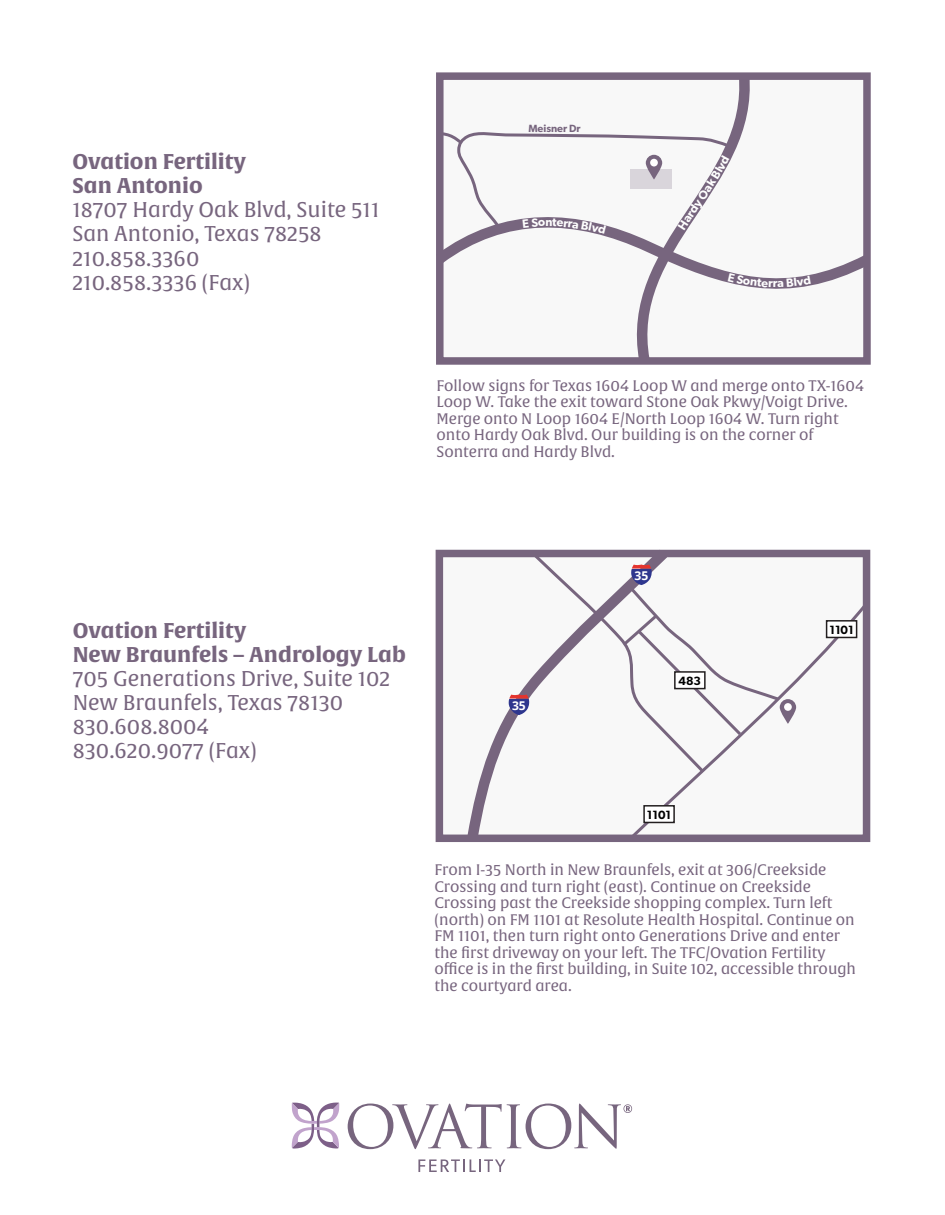
<style>
.page{position:relative;width:945px;height:1215px;background:#fff}
.page>*{position:absolute;margin:0;border:0;box-sizing:border-box;transform-origin:0 0}
.t1{font:21px/24px "Alverata Informal";color:#77657e}
.t2{font:700 21px/24px "Alverata Informal";color:#77657e}
.t3{font:15px/16.5px "Alverata Informal";color:#77657e}
.t4{font:700 12.15px "Open Sans";color:#fff}
.t5{font:600 12px "Gibson";color:#000}
.t6{font:600 12px "Gibson";color:#fff}
.t7{font:600 10.5px "Gibson";letter-spacing:-.01em;color:#77657e}
</style>
<div class="page">
<svg style="left:292px;top:1103px;width:47px;height:46px"></svg>
<svg style="left:348px;top:1104px;width:284px;height:45px"></svg>
<svg style="left:418px;top:1159px;width:87px;height:13px"></svg>
<div style="left:439px;top:76px;width:427px;height:285px;background:#f8f8f8"></div>
<div style="left:436px;top:72px;width:435px;height:293px;border:8px solid #77657e"></div>
<svg style="left:811px;top:200px;width:60px;height:102px"></svg>
<div style="left:438px;top:554px;width:428px;height:285px;background:#f8f8f8"></div>
<div style="left:436px;top:550px;width:434px;height:292px;border:8px solid #77657e"></div>
<svg style="left:460px;top:549px;width:167px;height:293px"></svg>
<svg style="left:627px;top:599px;width:244px;height:243px"></svg>
<svg style="left:780px;top:699px;width:16px;height:25px"></svg>
<div style="left:784px;top:703px;width:8px;height:8px;background:#fff;border-radius:50%"></div>
<div style="left:826px;top:620px;width:31px;height:18px;background:#fff;border:2px solid #231f20"></div>
<div style="left:643px;top:805px;width:32px;height:18px;background:#fff;border:2px solid #231f20"></div>
<svg style="left:509px;top:549px;width:273px;height:227px"></svg>
<svg style="left:436px;top:72px;width:375px;height:293px"></svg>
<h1 class="t2" style="left:72px;top:150px;width:175px">Ovation Fertility<br>San Antonio</h1>
<h1 class="t1" style="left:72px;top:199px;width:309px">18707 Hardy Oak Blvd, Suite 511<br>San Antonio, Texas 78258<br>210.858.3360<br>210.858.3336 (Fax)</h1>
<p class="t7" style="left:528px;top:122px;width:54px">Meisner Dr</p>
<p class="t6" style="left:773px;top:276px;width:6px">r</p>
<p class="t3" style="left:436px;top:377px;width:429px">Follow signs for Texas 1604 Loop W and merge onto TX-1604<br>Loop W. Take the exit toward Stone Oak Pkwy/Voigt Drive.<br>Merge onto N Loop 1604 E/North Loop 1604 W. Turn right onto Hardy Oak Blvd. Our building is on the corner of Sonterra and Hardy Blvd.</p>
<h1 class="t2" style="left:73px;top:619px;width:335px">Ovation Fertility<br>New Braunfels – Andrology Lab</h1>
<h1 class="t1" style="left:73px;top:667px;width:319px">705 Generations Drive, Suite 102<br>New Braunfels, Texas 78130<br>830.608.8004<br>830.620.9077 (Fax)</h1>
<p class="t4" style="left:512px;top:697px;width:15px">35</p>
<p class="t4" style="left:635px;top:567px;width:15px">35</p>
<p class="t5" style="left:679px;top:673px;width:24px">483</p>
<p class="t5" style="left:647px;top:807px;width:26px">1101</p>
<p class="t5" style="left:829px;top:622px;width:26px">1101</p>
<p class="t3" style="left:435px;top:862px;width:423px">From I-35 North in New Braunfels, exit at 306/Creekside Crossing and turn right (east). Continue on Creekside Crossing past the Creekside shopping complex. Turn left (north) on FM 1101 at Resolute Health Hospital. Continue on FM 1101, then turn right onto Generations Drive and enter the first driveway on your left. The TFC/Ovation Fertility office is in the first building, in Suite 102, accessible through the courtyard area.</p>
</div>
